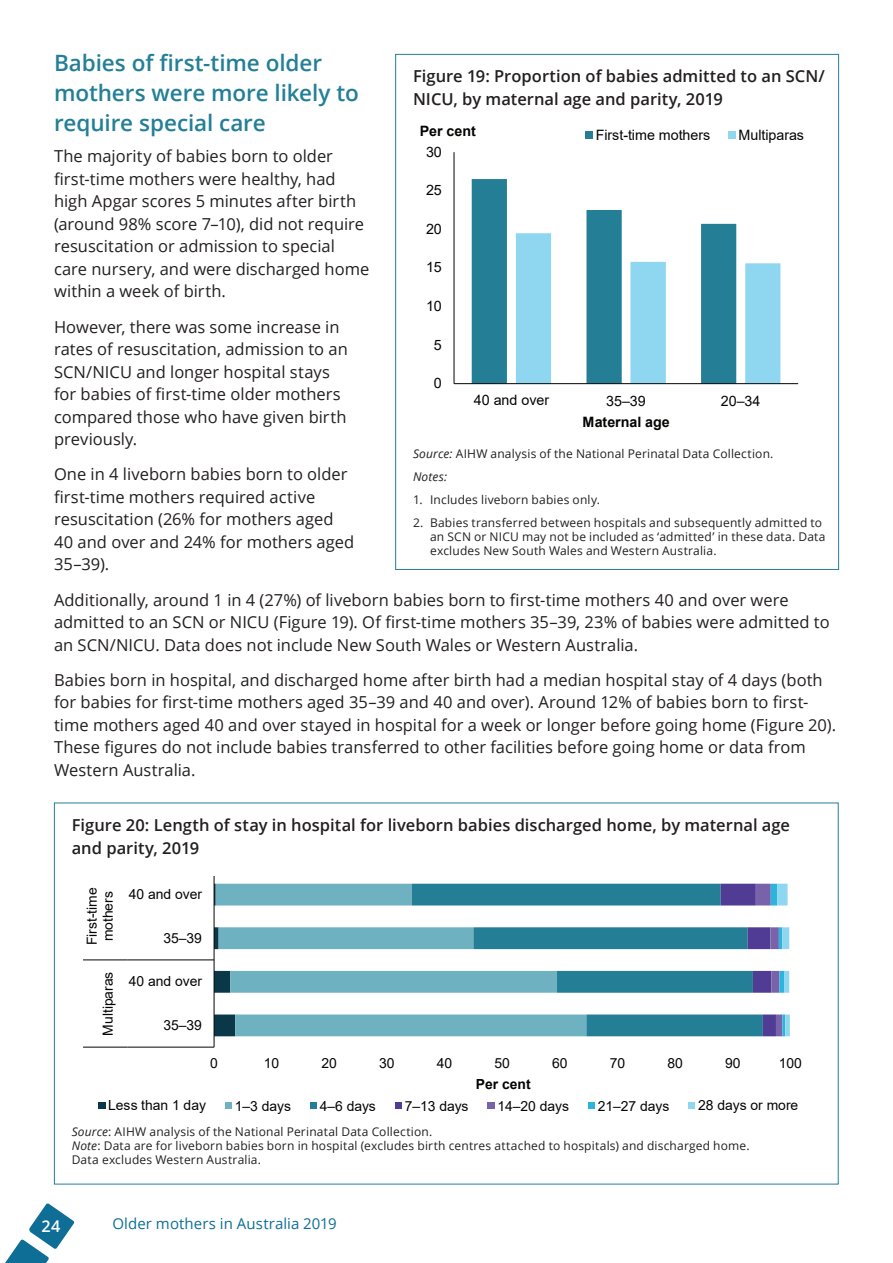
<style>
.page{position:relative;width:893px;height:1263px;background:#fff}
.page>*{position:absolute;margin:0;border:0;box-sizing:border-box;transform-origin:0 0}
.t1{font:600 22.5px/30px "Open Sans";letter-spacing:-.005em;color:#237f97}
.t2{font:16.5px/22.5px "Open Sans";color:#231f20}
.Figure_head{font:600 16.5px/22.8px "Open Sans";color:#231f20}
.t3{font:600 16.2px "Open Sans";color:#fff}
.t4{font:15px "Open Sans";letter-spacing:.005em;color:#0e6e95}
.t5{font:14.25px "Arial";letter-spacing:-.005em;color:#040503}
.t6{font:700 14.25px "Arial";letter-spacing:-.005em;color:#040503}
.t7{font:13.95px/15.9px "Arial";letter-spacing:-.005em;color:#040503}
.t8{font:700 13.95px "Arial";letter-spacing:-.005em;color:#040503}
.Figure_notes_and_sou{font:12px/14.4px "Open Sans";letter-spacing:.015em;color:#231f20}
.Figure_head-2{font:12px "Open Sans";letter-spacing:.015em;color:#231f20}
.Figure_notes_and_sou-2{font:italic 12px "Open Sans";letter-spacing:.015em;color:#231f20}
.s1{font-style:italic}
</style>
<div class="page">
<svg style="left:5px;top:1203px;width:69px;height:60px"></svg>
<svg style="left:215px;top:884px;width:1px;height:152px"></svg>
<svg style="left:216px;top:884px;width:196px;height:152px;fill:#6eb1c1"></svg>
<svg style="left:412px;top:884px;width:309px;height:152px"></svg>
<hr style="left:214px;top:876px;width:1px;height:171px;background:#040503">
<hr style="left:128px;top:1047px;width:86px;height:1px;background:#040503">
<hr style="left:128px;top:959px;width:86px;height:1px;background:#040503">
<hr style="left:128px;top:876px;width:86px;height:1px;background:#040503">
<hr style="left:83px;top:1047px;width:45px;height:1px;background:#040503">
<hr style="left:83px;top:959px;width:45px;height:1px;background:#040503">
<hr style="left:83px;top:876px;width:45px;height:1px;background:#040503">
<div style="left:98px;top:1102px;width:7px;height:7px;background:#0b3849"></div>
<div style="left:225px;top:1102px;width:7px;height:7px;background:#6eb1c1"></div>
<div style="left:310px;top:1102px;width:7px;height:7px;background:#237e96"></div>
<div style="left:395px;top:1102px;width:7px;height:7px;background:#503b95"></div>
<div style="left:487px;top:1102px;width:8px;height:7px;background:#7863ab"></div>
<div style="left:588px;top:1102px;width:7px;height:7px;background:#2bb5dd"></div>
<svg style="left:472px;top:179px;width:264px;height:204px"></svg>
<svg style="left:516px;top:233px;width:264px;height:150px"></svg>
<hr style="left:454px;top:152px;width:1px;height:232px;background:#040503">
<hr style="left:454px;top:383px;width:344px;height:1px;background:#040503">
<div style="left:586px;top:132px;width:7px;height:7px;background:#237e96"></div>
<div style="left:728px;top:132px;width:8px;height:7px;background:#8fd7f1"></div>
<svg style="left:721px;top:884px;width:118px;height:119px"></svg>
<svg style="left:642px;top:1003px;width:197px;height:182px"></svg>
<h1 class="t1" style="left:54px;top:48px;width:306px">Babies of first-time older mothers were more likely to require special care</h1>
<h1 class="t2" style="left:54px;top:145px;width:317px">The majority of babies born to older first-time mothers were healthy, had high Apgar scores 5 minutes after birth (around 98% score 7–10), did not require resuscitation or admission to special care nursery, and were discharged home within a week of birth.</h1>
<h1 class="t2" style="left:54px;top:315px;width:295px">However, there was some increase in rates of resuscitation, admission to an SCN/NICU and longer hospital stays for babies of first-time older mothers compared those who have given birth previously.</h1>
<h1 class="t2" style="left:54px;top:463px;width:302px">One in 4 liveborn babies born to older first-time mothers required active resuscitation (26% for mothers aged<br>40 and over and 24% for mothers aged<br>35–39).</h1>
<h1 class="t2" style="left:54px;top:588px;width:777px">Additionally, around 1 in 4 (27%) of liveborn babies born to first-time mothers 40 and over were admitted to an SCN or NICU (Figure 19). Of first-time mothers 35–39, 23% of babies were admitted to an SCN/NICU. Data does not include New South Wales or Western Australia.</h1>
<h1 class="t2" style="left:54px;top:668px;width:784px">Babies born in hospital, and discharged home after birth had a median hospital stay of 4 days (both for babies for first-time mothers aged 35–39 and 40 and over). Around 12% of babies born to first&shy;time mothers aged 40 and over stayed in hospital for a week or longer before going home (Figure 20).<br>These figures do not include babies transferred to other facilities before going home or data from Western Australia.</h1>
<p class="Figure_head" style="left:413px;top:64px;width:413px">Figure 19: Proportion of babies admitted to an SCN/<br>NICU, by maternal age and parity, 2019</p>
<p class="t6" style="left:420px;top:121px;width:58px">Per cent</p>
<p class="t5" style="left:596px;top:125px;width:116px">First-time mothers</p>
<p class="t5" style="left:738px;top:125px;width:67px">Multiparas</p>
<p class="t5" style="left:426px;top:142px;width:17px">30</p>
<p class="t5" style="left:426px;top:180px;width:17px">25</p>
<p class="t5" style="left:426px;top:219px;width:17px">20</p>
<p class="t5" style="left:426px;top:258px;width:17px">15</p>
<p class="t5" style="left:426px;top:296px;width:17px">10</p>
<p class="t5" style="left:434px;top:335px;width:9px">5</p>
<p class="t5" style="left:434px;top:373px;width:9px">0</p>
<p class="t5" style="left:474px;top:390px;width:77px">40 and over</p>
<p class="t5" style="left:606px;top:391px;width:41px">35–39</p>
<p class="t5" style="left:721px;top:391px;width:41px">20–34</p>
<p class="t6" style="left:583px;top:411px;width:89px">Maternal age</p>
<p class="Figure_notes_and_sou" style="left:413px;top:446px;width:362px"><span class="s1">Source:</span> AIHW analysis of the National Perinatal Data Collection.</p>
<p class="Figure_notes_and_sou-2" style="left:413px;top:468px;width:36px">Notes:</p>
<p class="Figure_notes_and_sou" style="left:413px;top:492px;width:188px">1. Includes liveborn babies only.</p>
<p class="Figure_notes_and_sou" style="left:430px;top:515px;width:397px;text-indent:-17px">2. Babies transferred between hospitals and subsequently admitted to an SCN or NICU may not be included as ‘admitted’ in these data. Data excludes New South Wales and Western Australia.</p>
<p class="Figure_head" style="left:72px;top:813px;width:720px">Figure 20: Length of stay in hospital for liveborn babies discharged home, by maternal age</p>
<p class="Figure_head" style="left:72px;top:836px;width:129px">and parity, 2019</p>
<p class="t7" style="left:84px;top:945px;width:59px;rotate:-90deg">First-time mothers</p>
<p class="t7" style="left:100px;top:1035px;width:65px;rotate:-90deg">Multiparas</p>
<p class="t7" style="left:129px;top:886px;width:75px">40 and over</p>
<p class="t7" style="left:163px;top:930px;width:40px">35–39</p>
<p class="t7" style="left:129px;top:973px;width:75px">40 and over</p>
<p class="t7" style="left:163px;top:1017px;width:40px">35–39</p>
<p class="t7" style="left:210px;top:1055px;width:9px">0</p>
<p class="t7" style="left:264px;top:1055px;width:17px">10</p>
<p class="t7" style="left:322px;top:1055px;width:17px">20</p>
<p class="t7" style="left:379px;top:1055px;width:17px">30</p>
<p class="t7" style="left:437px;top:1055px;width:17px">40</p>
<p class="t7" style="left:494px;top:1055px;width:17px">50</p>
<p class="t7" style="left:552px;top:1055px;width:17px">60</p>
<p class="t7" style="left:610px;top:1055px;width:17px">70</p>
<p class="t7" style="left:667px;top:1055px;width:17px">80</p>
<p class="t7" style="left:725px;top:1055px;width:17px">90</p>
<p class="t7" style="left:779px;top:1055px;width:25px">100</p>
<p class="t8" style="left:476px;top:1074px;width:56px">Per cent</p>
<p class="t7" style="left:108px;top:1097px;width:99px">Less than 1 day</p>
<p class="t7" style="left:235px;top:1098px;width:58px">1–3 days</p>
<p class="t7" style="left:320px;top:1098px;width:58px">4–6 days</p>
<p class="t7" style="left:405px;top:1098px;width:65px">7–13 days</p>
<p class="t7" style="left:497px;top:1098px;width:73px">14–20 days</p>
<p class="t7" style="left:598px;top:1098px;width:73px">21–27 days</p>
<p class="t7" style="left:698px;top:1097px;width:102px">28 days or more</p>
<p class="Figure_head-2" style="left:72px;top:1123px;width:362px"><span class="s1">Source</span>: AIHW analysis of the National Perinatal Data Collection.</p>
<p class="Figure_notes_and_sou" style="left:72px;top:1138px;width:679px"><span class="s1">Note</span>: Data are for liveborn babies born in hospital (excludes birth centres attached to hospitals) and discharged home.<br>Data excludes Western Australia.</p>
<p class="t3" style="left:42px;top:1215px;width:20px">24</p>
<p class="t4" style="left:112px;top:1213px;width:226px">Older mothers in Australia 2019</p>
</div>
